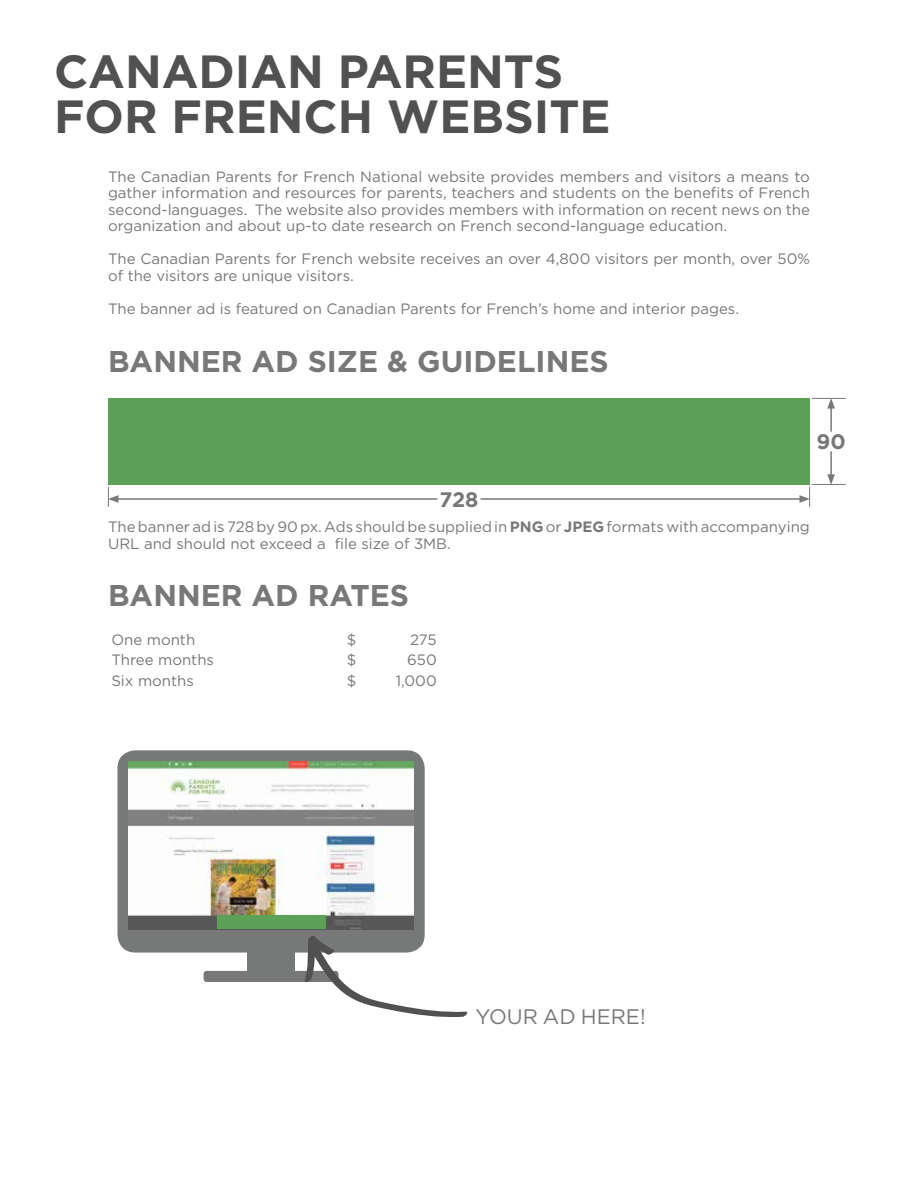
<style>
.page{position:relative;width:918px;height:1188px;background:#fff}
.page>*{position:absolute;margin:0;border:0;box-sizing:border-box;transform-origin:0 0}
.t1{font:700 46.5px/45px "Gotham";color:#515151}
.t2{font:700 30px "Gotham";color:#777878}
.t3{font:21px "Gotham";color:#777878}
.t4{font:700 21px "Gotham";color:#777878}
.t5{font:15px/16.5px "Gotham";color:#777878}
.s1{font-weight:700}
</style>
<div class="page">
<div style="left:108px;top:398px;width:702px;height:87px;background:#5da058"></div>
<hr style="left:830px;top:406px;width:2px;height:26px;background:#777878">
<svg style="left:827px;top:399px;width:8px;height:10px"></svg>
<hr style="left:830px;top:451px;width:2px;height:26px;background:#777878">
<svg style="left:827px;top:474px;width:8px;height:10px"></svg>
<hr style="left:481px;top:498px;width:321px;height:2px;background:#777878">
<hr style="left:116px;top:498px;width:321px;height:2px;background:#777878">
<hr style="left:812px;top:398px;width:34px;height:1px;background:#777878">
<hr style="left:812px;top:484px;width:34px;height:1px;background:#777878">
<svg style="left:799px;top:487px;width:11px;height:20px"></svg>
<svg style="left:108px;top:487px;width:11px;height:20px"></svg>
<div style="left:117px;top:750px;width:308px;height:203px;background:#777878;border-radius:18px"></div>
<img style="left:129px;top:761px;width:285px;height:169px">
<div style="left:204px;top:971px;width:135px;height:11px;background:#777878;border-radius:3px"></div>
<div style="left:247px;top:946px;width:48px;height:30px;background:#777878"></div>
<div style="left:217px;top:916px;width:108px;height:13px;background:#5da058"></div>
<svg style="left:304px;top:934px;width:164px;height:83px"></svg>
<h1 class="t1" style="left:54px;top:48px;width:558px">CANADIAN PARENTS<br>FOR FRENCH WEBSITE</h1>
<p class="t5" style="left:108px;top:168px;width:704px;text-align:justify">The Canadian Parents for French National website provides members and visitors a means to gather information and resources for parents, teachers and students on the benefits of French second-languages. The website also provides members with information on recent news on the organization and about up-to date research on French second-language education.</p>
<p class="t5" style="left:108px;top:251px;width:703px">The Canadian Parents for French website receives an over 4,800 visitors per month, over 50% of the visitors are unique visitors.</p>
<p class="t5" style="left:108px;top:300px;width:633px">The banner ad is featured on Canadian Parents for French’s home and interior pages.</p>
<h2 class="t2" style="left:108px;top:344px;width:502px">BANNER AD SIZE &amp; GUIDELINES</h2>
<h3 class="t4" style="left:816px;top:430px;width:31px">90</h3>
<h3 class="t4" style="left:440px;top:487px;width:40px">728</h3>
<p class="t5" style="left:108px;top:518px;width:703px">The banner ad is 728 by 90 px. Ads should be supplied in <span class="s1">PNG</span> or <span class="s1">JPEG</span> formats with accompanying<br>URL and should not exceed a file size of 3MB.</p>
<h2 class="t2" style="left:108px;top:578px;width:303px">BANNER AD RATES</h2>
<p class="t5" style="left:111px;top:631px;width:85px">One month</p>
<p class="t5" style="left:347px;top:631px;width:11px">$</p>
<p class="t5" style="left:410px;top:631px;width:28px">275</p>
<p class="t5" style="left:111px;top:652px;width:104px">Three months</p>
<p class="t5" style="left:347px;top:652px;width:11px">$</p>
<p class="t5" style="left:407px;top:652px;width:31px">650</p>
<p class="t5" style="left:111px;top:672px;width:84px">Six months</p>
<p class="t5" style="left:347px;top:672px;width:11px">$</p>
<p class="t5" style="left:396px;top:672px;width:42px">1,000</p>
<h3 class="t3" style="left:475px;top:1005px;width:172px">YOUR AD HERE!</h3>
</div>
